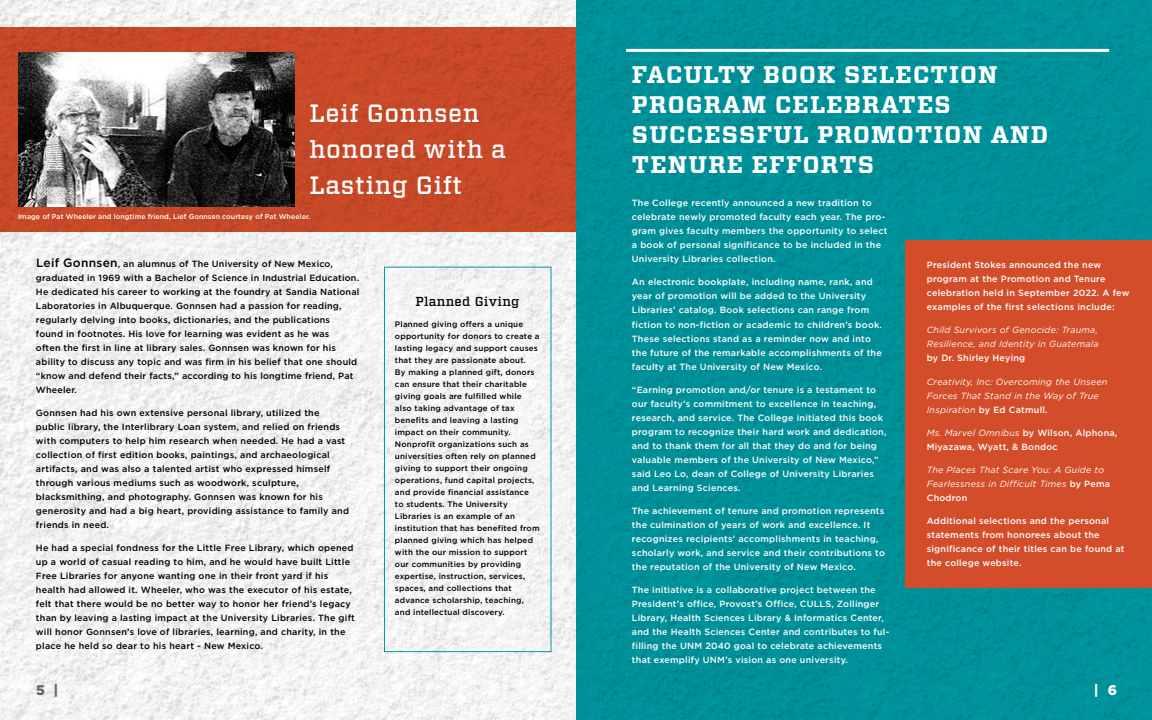
<style>
.page{position:relative;width:1152px;height:720px;background:#fff}
.page>*{position:absolute;margin:0;border:0;box-sizing:border-box;transform-origin:0 0}
.t1{font:500 25px/36px "Vitesse";letter-spacing:.025em;color:#fff}
.t2{font:700 24px/30px "Vitesse";letter-spacing:.05em;color:#fff}
.t3{font:900 14px "Gotham";color:#5e6570}
.t4{font:900 14px "Gotham";color:#fff}
.t5{font:500 13px "Vitesse";letter-spacing:.025em;color:#000}
.t6{font:500 9px/14px "Gotham";letter-spacing:.025em;color:#fff}
.t7{font:500 9px/14px "Gotham";letter-spacing:.025em;color:#000}
.t8{font:italic 9px/14px "Gotham";letter-spacing:.025em;color:#fff}
.t9{font:500 8px/12px "Gotham";letter-spacing:.025em;color:#000}
.t10{font:500 7px "Gotham";letter-spacing:.01em;color:#fff}
.s1{font-size:12px}
.s2{font-weight:500;font-style:normal}
.s3{font-weight:400;font-style:italic}
</style>
<div class="page">
<img style="left:0;top:0;width:576px;height:720px">
<div style="left:0;top:27px;width:576px;height:204px;background:#c84928"></div>
<img style="left:18px;top:52px;width:277px;height:154px">
<div style="left:576px;top:0;width:576px;height:720px;background:#00909a"></div>
<div style="left:905px;top:240px;width:247px;height:348px;background:#d34d2a"></div>
<hr style="left:626px;top:49px;width:483px;height:3px;background:#fff">
<div style="left:384px;top:267px;width:168px;height:385px;border:1px solid #0098a1"></div>
<h1 class="t1" style="left:310px;top:95px;width:198px">Leif Gonnsen honored with a<br>Lasting Gift</h1>
<p class="t10" style="left:18px;top:212px;width:294px">Image of Pat Wheeler and longtime friend, Lief Gonnsen courtesy of Pat Wheeler.</p>
<p class="t7" style="left:36px;top:256px;width:325px"><span class="s1">Leif Gonnsen</span>, an alumnus of The University of New Mexico, graduated in 1969 with a Bachelor of Science in Industrial Education.<br>He dedicated his career to working at the foundry at Sandia National Laboratories in Albuquerque. Gonnsen had a passion for reading, regularly delving into books, dictionaries, and the publications found in footnotes. His love for learning was evident as he was<br>often the first in line at library sales. Gonnsen was known for his ability to discuss any topic and was firm in his belief that one should “know and defend their facts,” according to his longtime friend, Pat Wheeler.</p>
<p class="t7" style="left:36px;top:405px;width:315px">Gonnsen had his own extensive personal library, utilized the public library, the Interlibrary Loan system, and relied on friends with computers to help him research when needed. He had a vast collection of first edition books, paintings, and archaeological artifacts, and was also a talented artist who expressed himself through various mediums such as woodwork, sculpture, blacksmithing, and photography. Gonnsen was known for his generosity and had a big heart, providing assistance to family and friends in need.</p>
<p class="t7" style="left:36px;top:540px;width:320px">He had a special fondness for the Little Free Library, which opened up a world of casual reading to him, and he would have built Little Free Libraries for anyone wanting one in their front yard if his health had allowed it. Wheeler, who was the executor of his estate, felt that there would be no better way to honor her friend’s legacy than by leaving a lasting impact at the University Libraries. The gift will honor Gonnsen’s love of libraries, learning, and charity, in the place he held so dear to his heart - New Mexico.</p>
<h3 class="t5" style="left:415px;top:293px;width:106px">Planned Giving</h3>
<p class="t9" style="left:395px;top:318px;width:146px">Planned giving offers a unique opportunity for donors to create a lasting legacy and support causes that they are passionate about.<br>By making a planned gift, donors can ensure that their charitable giving goals are fulfilled while also taking advantage of tax benefits and leaving a lasting impact on their community.<br>Nonprofit organizations such as universities often rely on planned giving to support their ongoing operations, fund capital projects, and provide financial assistance<br>to students. The University<br>Libraries is an example of an institution that has benefited from planned giving which has helped with the our mission to support our communities by providing expertise, instruction, services, spaces, and collections that advance scholarship, teaching, and intellectual discovery.</p>
<h2 class="t2" style="left:632px;top:60px;width:418px">FACULTY BOOK SELECTION<br>PROGRAM CELEBRATES<br>SUCCESSFUL PROMOTION AND<br>TENURE EFFORTS</h2>
<p class="t6" style="left:632px;top:196px;width:257px">The College recently announced a new tradition to celebrate newly promoted faculty each year. The pro&shy;gram gives faculty members the opportunity to select a book of personal significance to be included in the University Libraries collection.</p>
<p class="t6" style="left:632px;top:275px;width:252px">An electronic bookplate, including name, rank, and year of promotion will be added to the University Libraries’ catalog. Book selections can range from fiction to non-fiction or academic to children’s book.<br>These selections stand as a reminder now and into the future of the remarkable accomplishments of the faculty at The University of New Mexico.</p>
<p class="t6" style="left:632px;top:382px;width:256px">“Earning promotion and/or tenure is a testament to our faculty’s commitment to excellence in teaching, research, and service. The College initiated this book program to recognize their hard work and dedication, and to thank them for all that they do and for being valuable members of the University of New Mexico,” said Leo Lo, dean of College of University Libraries and Learning Sciences.</p>
<p class="t6" style="left:632px;top:503px;width:254px">The achievement of tenure and promotion represents the culmination of years of work and excellence. It recognizes recipients’ accomplishments in teaching, scholarly work, and service and their contributions to the reputation of the University of New Mexico.</p>
<p class="t6" style="left:632px;top:582px;width:259px">The initiative is a collaborative project between the President’s office, Provost’s Office, CULLS, Zollinger Library, Health Sciences Library &amp; Informatics Center, and the Health Sciences Center and contributes to ful&shy;filling the UNM 2040 goal to celebrate achievements that exemplify UNM’s vision as one university.</p>
<p class="t6" style="left:927px;top:258px;width:204px">President Stokes announced the new program at the Promotion and Tenure celebration held in September 2022. A few examples of the first selections include:</p>
<p class="t8" style="left:927px;top:323px;width:173px">Child Survivors of Genocide: Trauma,<br>Resilience, and Identity in Guatemala</p>
<p class="t6" style="left:927px;top:351px;width:100px">by Dr. Shirley Heying</p>
<p class="t8" style="left:927px;top:374px;width:182px">Creativity, Inc: Overcoming the Unseen<br>Forces That Stand in the Way of True<br>Inspiration <span class="s2">by Ed Catmull.</span></p>
<p class="t6" style="left:927px;top:425px;width:192px"><span class="s3">Ms. Marvel Omnibus</span> by Wilson, Alphona,<br>Miyazawa, Wyatt, &amp; Bondoc</p>
<p class="t8" style="left:927px;top:462px;width:185px">The Places That Scare You: A Guide to<br>Fearlessness in Difficult Times <span class="s2">by Pema<br>Chodron</span></p>
<p class="t6" style="left:927px;top:513px;width:199px">Additional selections and the personal statements from honorees about the significance of their titles can be found at the college website.</p>
<h3 class="t3" style="left:36px;top:681px;width:24px">5 |</h3>
<h3 class="t4" style="left:1094px;top:681px;width:25px">| 6</h3>
</div>
